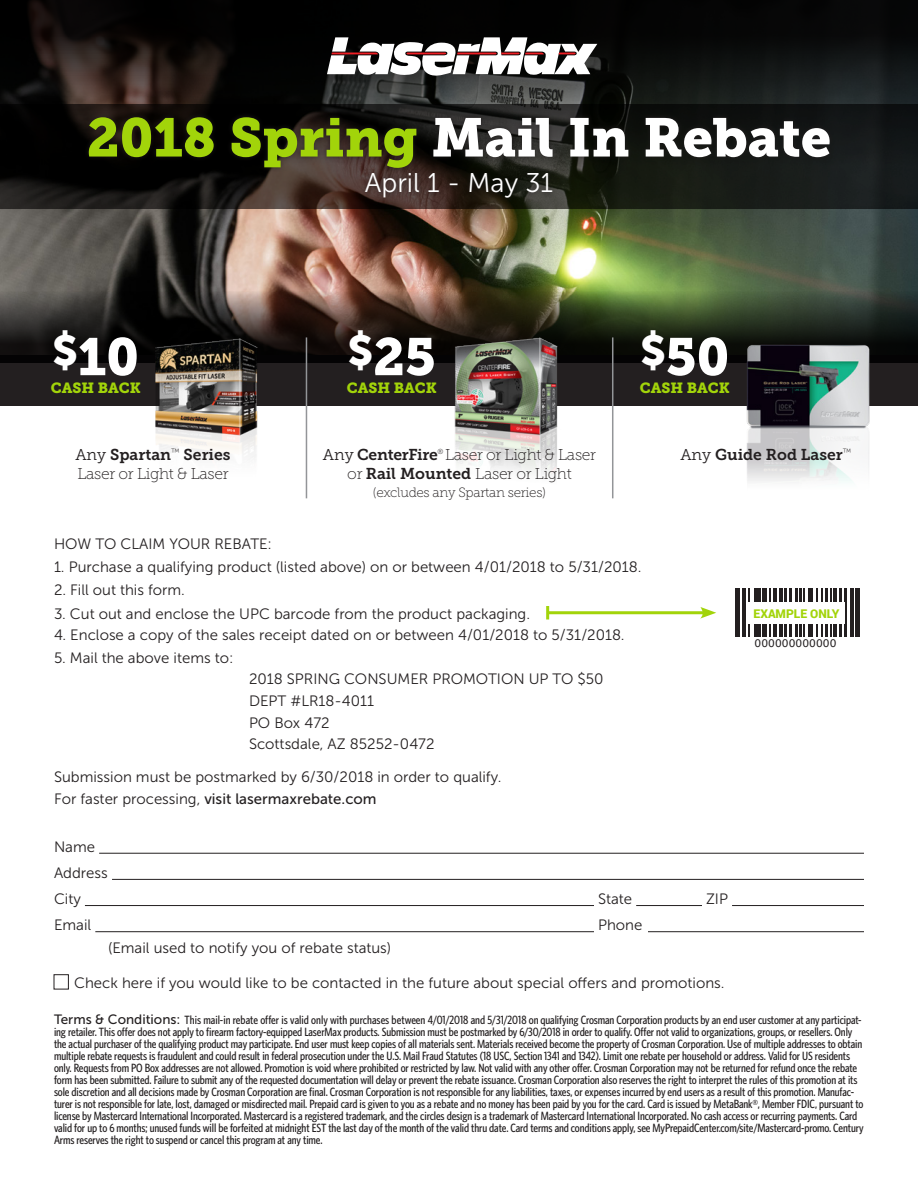
<style>
.page{position:relative;width:918px;height:1188px;background:#fff}
.page>*{position:absolute;margin:0;border:0;box-sizing:border-box;transform-origin:0 0}
.t1{font:54px "Museo Slab 900";color:#fff}
.t2{font:52.2px "Museo Slab 900";color:#fff}
.t3{font:27px "Museo Sans 300";color:#fff}
.t4{font:15.75px/18.8px "Museo Slab 100";letter-spacing:-.02em;color:#231f20;text-align:center}
.t5{font:15.75px "Museo Slab 700";color:#231f20}
.t6{font:15px/21.6px "Museo Sans 300";color:#231f20}
.t7{font:15px "Museo Sans 500";color:#231f20}
.t8{font:14.7px "Museo Slab 900";color:#a2d40a}
.t9{font:13.5px "Museo Slab 100";letter-spacing:-.02em;color:#231f20}
.t10{font:500 12px/12px "Whitney Condensed";letter-spacing:-.01em;color:#231f20}
.t11{font:900 12px "Roboto";color:#a2d40a}
.t12{font:11.1px "Helvetica";letter-spacing:.055em;color:#231f20}
.t13{font:9.15px "Museo Slab 100";color:#231f20}
.s1{color:#a2d40a}
.s2{font-family:"Museo Slab 300"}
.s3{font-family:"Museo Slab 700"}
.s4{font-family:"Museo Sans 300"}
.s5{font-family:"Museo Sans 500";font-weight:400;font-size:13.5px}
</style>
<div class="page">
<img style="left:0;top:0;width:918px;height:355px">
<div style="left:0;top:355px;width:918px;height:51px;background:#231f20"></div>
<img style="left:0;top:278px;width:917px;height:84px">
<svg style="left:0;top:0;width:917px;height:104px;background:#121110"></svg>
<svg style="left:0;top:104px;width:918px;height:105px;background:#181714"></svg>
<div style="left:84px;top:112px;width:751px;height:61px;background:#231f20;opacity:.75"></div>
<div style="left:360px;top:168px;width:197px;height:35px;background:#231f20;opacity:.75"></div>
<hr style="left:99px;top:853px;width:765px;height:1px;background:#231f20">
<hr style="left:112px;top:879px;width:752px;height:1px;background:#231f20">
<hr style="left:85px;top:905px;width:509px;height:1px;background:#231f20">
<hr style="left:636px;top:905px;width:66px;height:1px;background:#231f20">
<hr style="left:732px;top:905px;width:132px;height:1px;background:#231f20">
<hr style="left:95px;top:931px;width:499px;height:1px;background:#231f20">
<hr style="left:648px;top:931px;width:216px;height:1px;background:#231f20">
<div style="left:54px;top:974px;width:15px;height:15px;border:1px solid #231f20"></div>
<hr style="left:306px;top:337px;width:1px;height:161px;background:#939598">
<hr style="left:612px;top:337px;width:1px;height:161px;background:#939598">
<img style="left:443px;top:322px;width:133px;height:154px">
<img style="left:139px;top:322px;width:136px;height:136px">
<img style="left:745px;top:342px;width:126px;height:140px">
<svg style="left:327px;top:37px;width:270px;height:39px"></svg>
<hr style="left:735px;top:589px;width:2px;height:48px;background:#231f20">
<hr style="left:739px;top:589px;width:1px;height:48px;background:#231f20">
<hr style="left:742px;top:589px;width:4px;height:48px;background:#231f20">
<hr style="left:749px;top:589px;width:1px;height:48px;background:#231f20">
<hr style="left:754px;top:589px;width:4px;height:48px;background:#231f20">
<hr style="left:760px;top:589px;width:1px;height:48px;background:#231f20">
<div style="left:762px;top:589px;width:5px;height:48px;background:#231f20"></div>
<hr style="left:770px;top:589px;width:1px;height:48px;background:#231f20">
<hr style="left:773px;top:589px;width:2px;height:48px;background:#231f20">
<hr style="left:776px;top:589px;width:1px;height:48px;background:#231f20">
<hr style="left:780px;top:589px;width:3px;height:48px;background:#231f20">
<hr style="left:785px;top:589px;width:2px;height:48px;background:#231f20">
<hr style="left:790px;top:589px;width:2px;height:48px;background:#231f20">
<hr style="left:796px;top:589px;width:2px;height:48px;background:#231f20">
<hr style="left:799px;top:589px;width:3px;height:48px;background:#231f20">
<hr style="left:803px;top:589px;width:1px;height:48px;background:#231f20">
<hr style="left:808px;top:589px;width:1px;height:48px;background:#231f20">
<hr style="left:811px;top:589px;width:2px;height:48px;background:#231f20">
<hr style="left:817px;top:589px;width:1px;height:48px;background:#231f20">
<hr style="left:822px;top:589px;width:1px;height:48px;background:#231f20">
<hr style="left:826px;top:589px;width:2px;height:48px;background:#231f20">
<hr style="left:831px;top:589px;width:1px;height:48px;background:#231f20">
<hr style="left:833px;top:589px;width:4px;height:48px;background:#231f20">
<hr style="left:839px;top:589px;width:3px;height:48px;background:#231f20">
<hr style="left:844px;top:589px;width:3px;height:48px;background:#231f20">
<hr style="left:850px;top:589px;width:4px;height:48px;background:#231f20">
<hr style="left:855px;top:589px;width:1px;height:48px;background:#231f20">
<hr style="left:858px;top:589px;width:2px;height:48px;background:#231f20">
<hr style="left:548px;top:611px;width:158px;height:3px;background:#a2d40a">
<hr style="left:546px;top:606px;width:3px;height:14px;background:#a2d40a">
<svg style="left:700px;top:607px;width:16px;height:12px"></svg>
<div style="left:747px;top:603px;width:98px;height:21px;background:#fff"></div>
<h1 class="t1" style="left:87px;top:106px;width:746px"><span class="s1">2018 Spring</span> Mail In Rebate</h1>
<h3 class="t3" style="left:365px;top:169px;width:190px">April 1 - May 31</h3>
<h2 class="t2" style="left:53px;top:327px;width:88px"><sup>$</sup>10</h2>
<p class="t8" style="left:51px;top:379px;width:91px">CASH BACK</p>
<h2 class="t2" style="left:348px;top:327px;width:89px"><sup>$</sup>25</h2>
<p class="t8" style="left:347px;top:379px;width:91px">CASH BACK</p>
<h2 class="t2" style="left:640px;top:327px;width:91px"><sup>$</sup>50</h2>
<p class="t8" style="left:640px;top:379px;width:91px">CASH BACK</p>
<h3 class="t5" style="left:75px;top:446px;width:157px"><span class="s2">Any</span> Spartan<sup>™</sup> Series</h3>
<p class="t13" style="left:843px;top:447px;width:10px">™</p>
<h3 class="t4" style="left:77px;top:464px;width:153px">Laser or Light &amp; Laser</h3>
<h3 class="t4" style="left:323px;top:446px;width:275px"><span class="s2">Any</span> <span class="s3">CenterFire</span><sup>®</sup> Laser or Light &amp; Laser or <span class="s3">Rail Mounted</span> Laser or Light</h3>
<p class="t9" style="left:373px;top:485px;width:175px">(excludes any Spartan series)</p>
<h3 class="t5" style="left:680px;top:446px;width:164px"><span class="s2">Any</span> Guide Rod Laser</h3>
<p class="t6" style="left:54px;top:533px;width:220px">HOW TO CLAIM YOUR REBATE:</p>
<p class="t6" style="left:54px;top:556px;width:589px">1. Purchase a qualifying product (listed above) on or between 4/01/2018 to 5/31/2018.</p>
<p class="t6" style="left:54px;top:580px;width:132px">2. Fill out this form.</p>
<p class="t6" style="left:54px;top:603px;width:478px">3. Cut out and enclose the UPC barcode from the product packaging.</p>
<p class="t6" style="left:54px;top:624px;width:572px">4. Enclose a copy of the sales receipt dated on or between 4/01/2018 to 5/31/2018.</p>
<p class="t6" style="left:54px;top:647px;width:181px">5. Mail the above items to:</p>
<p class="t6" style="left:249px;top:669px;width:356px">2018 SPRING CONSUMER PROMOTION UP TO $50<br>DEPT #LR18-4011<br>PO Box 472<br>Scottsdale, AZ 85252-0472</p>
<p class="t6" style="left:54px;top:766px;width:449px">Submission must be postmarked by 6/30/2018 in order to qualify.</p>
<p class="t7" style="left:54px;top:791px;width:324px"><span class="s4">For faster processing,</span> visit lasermaxrebate.com</p>
<p class="t6" style="left:54px;top:834px;width:55px;line-height:26.1px">Name<br>Address<br>City</p>
<p class="t6" style="left:598px;top:888px;width:36px">State</p>
<p class="t6" style="left:706px;top:888px;width:23px">ZIP</p>
<p class="t11" style="left:754px;top:605px;width:87px">EXAMPLE ONLY</p>
<p class="t12" style="left:755px;top:635px;width:83px">000000000000</p>
<p class="t6" style="left:54px;top:914px;width:39px">Email</p>
<p class="t6" style="left:598px;top:914px;width:46px">Phone</p>
<p class="t6" style="left:108px;top:938px;width:285px">(Email used to notify you of rebate status)</p>
<p class="t6" style="left:74px;top:972px;width:652px">Check here if you would like to be contacted in the future about special offers and promotions.</p>
<p class="t10" style="left:54px;top:1013px;width:811px"><span class="s5">Terms &amp; Conditions:</span> This mail-in rebate offer is valid only with purchases between 4/01/2018 and 5/31/2018 on qualifying Crosman Corporation products by an end user customer at any participat&shy;ing retailer. This offer does not apply to firearm factory-equipped LaserMax products. Submission must be postmarked by 6/30/2018 in order to qualify. Offer not valid to organizations, groups, or resellers. Only the actual purchaser of the qualifying product may participate. End user must keep copies of all materials sent. Materials received become the property of Crosman Corporation. Use of multiple addresses to obtain multiple rebate requests is fraudulent and could result in federal prosecution under the U.S. Mail Fraud Statutes (18 USC, Section 1341 and 1342). Limit one rebate per household or address. Valid for US residents only. Requests from PO Box addresses are not allowed. Promotion is void where prohibited or restricted by law. Not valid with any other offer. Crosman Corporation may not be returned for refund once the rebate form has been submitted. Failure to submit any of the requested documentation will delay or prevent the rebate issuance. Crosman Corporation also reserves the right to interpret the rules of this promotion at its sole discretion and all decisions made by Crosman Corporation are final. Crosman Corporation is not responsible for any liabilities, taxes, or expenses incurred by end users as a result of this promotion. Manufac&shy;turer is not responsible for late, lost, damaged or misdirected mail. Prepaid card is given to you as a rebate and no money has been paid by you for the card. Card is issued by MetaBank®, Member FDIC, pursuant to license by Mastercard International Incorporated. Mastercard is a registered trademark, and the circles design is a trademark of Mastercard International Incorporated. No cash access or recurring payments. Card valid for up to 6 months; unused funds will be forfeited at midnight EST the last day of the month of the valid thru date. Card terms and conditions apply, see MyPrepaidCenter.com/site/Mastercard-promo. Century Arms reserves the right to suspend or cancel this program at any time.</p>
</div>
